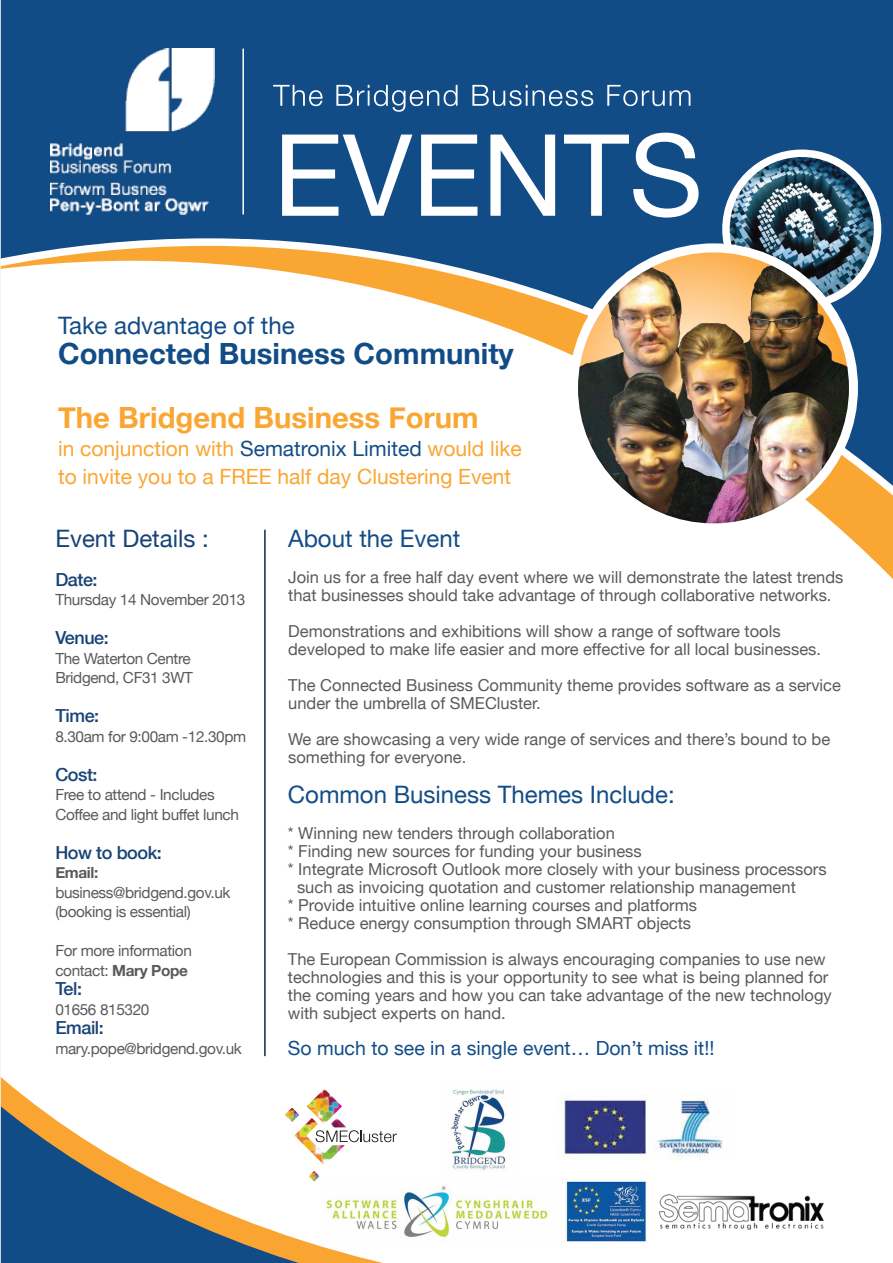
<style>
.page{position:relative;width:893px;height:1263px;background:#fff}
.page>*{position:absolute;margin:0;border:0;box-sizing:border-box;transform-origin:0 0}
.t1{font:700 29.25px "Helvetica Neue";color:#124c87}
.t2{font:700 29.25px "Helvetica Neue";color:#faa632}
.t3{font:24px "Helvetica Neue";color:#134d87}
.t4{font:24px "Helvetica Neue";color:#124c87}
.t5{font:24px "Helvetica Neue";color:#174376}
.t6{font:21px/28.2px "Helvetica Neue";color:#faa632}
.t7{font:19.5px "Helvetica Neue";color:#134d87}
.t8{font:500 18px "Helvetica Neue";letter-spacing:-.025em;color:#174376}
.t9{font:16.5px/18px "Helvetica Neue";color:#585a5c}
.t10{font:15.3px/19.5px "Helvetica Neue";letter-spacing:-.025em;color:#585a5c}
.t11{font:700 15.3px "Helvetica Neue";letter-spacing:-.025em;color:#585a5c}
.s1{color:#134d87}
.s2{font-weight:700}
</style>
<div class="page">
<div style="left:1px;top:0;width:892px;height:1263px;background:#124c87"></div>
<svg style="left:282px;top:135px;width:130px;height:81px"></svg>
<svg style="left:421px;top:135px;width:56px;height:81px"></svg>
<svg style="left:490px;top:135px;width:65px;height:81px"></svg>
<svg style="left:564px;top:133px;width:135px;height:85px"></svg>
<svg style="left:1px;top:261px;width:892px;height:276px;fill:#fff"></svg>
<div style="left:1px;top:537px;width:892px;height:726px;background:#fff"></div>
<hr style="left:0;top:0;width:1px;height:1263px;background:#f1f2f2">
<img style="left:50px;top:49px;width:165px;height:165px">
<svg style="left:273px;top:85px;width:50px;height:21px"></svg>
<svg style="left:336px;top:85px;width:121px;height:27px"></svg>
<svg style="left:472px;top:85px;width:121px;height:21px"></svg>
<svg style="left:607px;top:85px;width:83px;height:21px"></svg>
<hr style="left:242px;top:49px;width:2px;height:165px;background:#fff">
<img style="left:304px;top:1086px;width:41px;height:10px">
<div style="left:302px;top:1083px;width:45px;height:46px;border:4px solid #fff;border-radius:20px"></div>
<div style="left:318px;top:1127px;width:83px;height:18px;background:#fff;border-radius:2px"></div>
<svg style="left:285px;top:1096px;width:112px;height:78px"></svg>
<img style="left:308px;top:1170px;width:12px;height:12px">
<div style="left:303px;top:1165px;width:22px;height:22px;border:4px solid #fff;border-radius:8px"></div>
<img style="left:284px;top:1107px;width:16px;height:15px">
<div style="left:279px;top:1102px;width:26px;height:25px;border:4px solid #fff;border-radius:10px"></div>
<img style="left:652px;top:1186px;width:178px;height:50px">
<img style="left:443px;top:1084px;width:73px;height:90px">
<img style="left:558px;top:1094px;width:177px;height:65px">
<hr style="left:264px;top:530px;width:2px;height:526px;background:#0d2747">
<img style="left:320px;top:1178px;width:328px;height:66px">
<img style="left:730px;top:154px;width:146px;height:147px">
<div style="left:722px;top:150px;width:159px;height:159px;border:8px solid #fff;border-radius:50%"></div>
<img style="left:574px;top:244px;width:280px;height:280px">
<div style="left:569px;top:243px;width:289px;height:289px;border:9px solid #fff;border-radius:50%"></div>
<h2 class="t4" style="left:58px;top:312px;width:238px">Take advantage of the</h2>
<h1 class="t1" style="left:58px;top:336px;width:457px">Connected Business Community</h1>
<h1 class="t2" style="left:58px;top:399px;width:422px">The Bridgend Business Forum</h1>
<p class="t6" style="left:58px;top:434px;width:465px">in conjunction with <span class="s1">Sematronix Limited</span> would like to invite you to a FREE half day Clustering Event</p>
<h2 class="t5" style="left:55px;top:524px;width:155px">Event Details :</h2>
<p class="t8" style="left:55px;top:568px;width:44px">Date:</p>
<p class="t10" style="left:55px;top:590px;width:192px">Thursday 14 November 2013</p>
<p class="t8" style="left:55px;top:627px;width:55px">Venue:</p>
<p class="t10" style="left:55px;top:648px;width:139px">The Waterton Centre<br>Bridgend, CF31 3WT</p>
<p class="t8" style="left:55px;top:705px;width:45px">Time:</p>
<p class="t10" style="left:55px;top:726px;width:192px">8.30am for 9:00am -12.30pm</p>
<p class="t8" style="left:55px;top:763px;width:44px">Cost:</p>
<p class="t10" style="left:55px;top:785px;width:185px">Free to attend - Includes<br>Coffee and light buffet lunch</p>
<p class="t8" style="left:55px;top:841px;width:108px">How to book:</p>
<p class="t11" style="left:55px;top:863px;width:44px">Email:</p>
<p class="t10" style="left:55px;top:882px;width:177px">business@bridgend.gov.uk (booking is essential)</p>
<p class="t10" style="left:55px;top:941px;width:138px">For more information contact: <span class="s2">Mary Pope</span></p>
<p class="t8" style="left:55px;top:978px;width:28px">Tel:</p>
<p class="t10" style="left:55px;top:999px;width:96px">01656 815320</p>
<p class="t8" style="left:55px;top:1017px;width:50px">Email:</p>
<p class="t10" style="left:55px;top:1038px;width:188px">mary.pope@bridgend.gov.uk</p>
<h2 class="t3" style="left:288px;top:524px;width:174px">About the Event</h2>
<p class="t9" style="left:288px;top:568px;width:557px">Join us for a free half day event where we will demonstrate the latest trends that businesses should take advantage of through collaborative networks.</p>
<p class="t9" style="left:288px;top:622px;width:534px">Demonstrations and exhibitions will show a range of software tools developed to make life easier and more effective for all local businesses.</p>
<p class="t9" style="left:288px;top:676px;width:554px">The Connected Business Community theme provides software as a service under the umbrella of SMECluster.</p>
<p class="t9" style="left:288px;top:730px;width:544px">We are showcasing a very wide range of services and there’s bound to be something for everyone.</p>
<h2 class="t3" style="left:288px;top:780px;width:388px">Common Business Themes Include:</h2>
<p class="t9" style="left:288px;top:824px;width:328px">* Winning new tenders through collaboration</p>
<p class="t9" style="left:288px;top:842px;width:355px">* Finding new sources for funding your business</p>
<p class="t9" style="left:288px;top:860px;width:540px">* Integrate Microsoft Outlook more closely with your business processors</p>
<p class="t9" style="left:297px;top:878px;width:500px">such as invoicing quotation and customer relationship management</p>
<p class="t9" style="left:288px;top:896px;width:411px">* Provide intuitive online learning courses and platforms</p>
<p class="t9" style="left:288px;top:914px;width:405px">* Reduce energy consumption through SMART objects</p>
<p class="t9" style="left:288px;top:950px;width:545px">The European Commission is always encouraging companies to use new technologies and this is your opportunity to see what is being planned for the coming years and how you can take advantage of the new technology with subject experts on hand.</p>
<p class="t7" style="left:288px;top:1037px;width:428px">So much to see in a single event… Don’t miss it!!</p>
</div>
